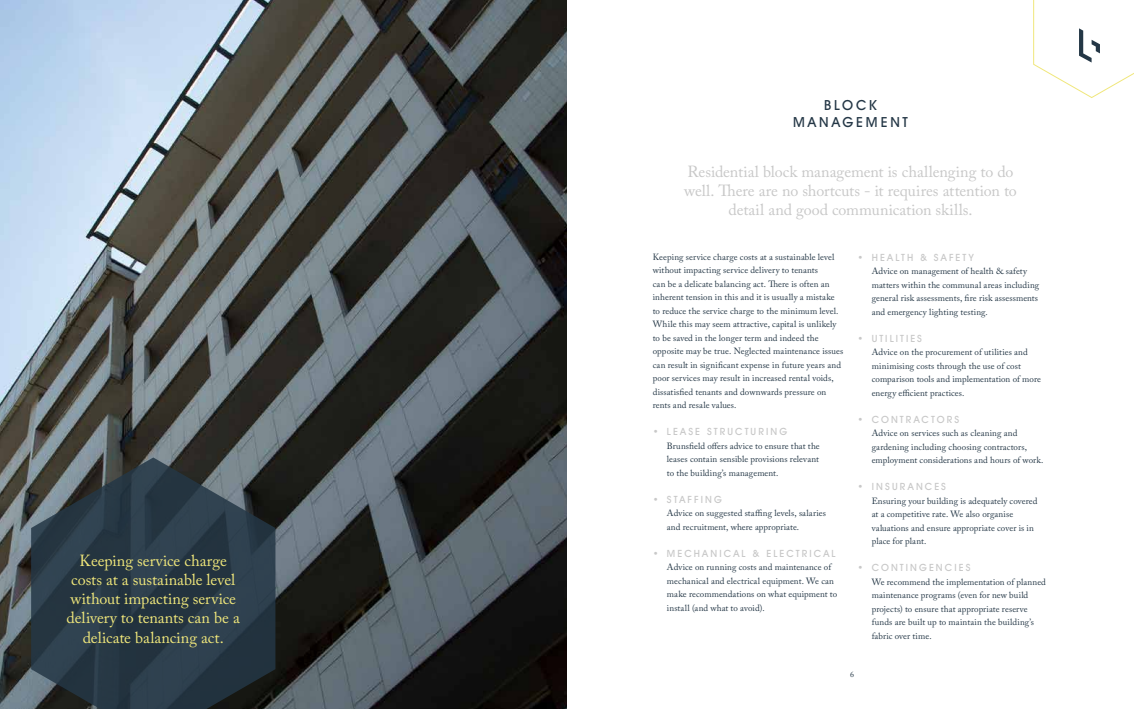
<style>
.page{position:relative;width:1134px;height:709px;background:#fff}
.page>*{position:absolute;margin:0;border:0;box-sizing:border-box;transform-origin:0 0}
.t1{font:16px/19.2px "Adobe Caslon Pro";letter-spacing:-.005em;color:#c8c8c8;text-align:center}
.t2{font:16px/19.2px "Adobe Caslon Pro";color:#f0e77b;text-align:center}
.t3{font:500 14px/17.5px "Avant Garde IT Cby BT";letter-spacing:.195em;color:#243746;text-align:center}
.t4{font:500 10px "Avant Garde IT Cby BT";letter-spacing:.205em;color:#c8c8c8}
.t5{font:9px/13.5px "Adobe Caslon Pro";letter-spacing:.01em;color:#243746}
.t6{font:8px "Adobe Caslon Pro";color:#243746}
</style>
<div class="page">
<img style="left:0;top:0;width:567px;height:709px">
<svg style="left:31px;top:457px;width:244px;height:252px;background:#2e3d48"></svg>
<svg style="left:1033px;top:0;width:101px;height:98px"></svg>
<h1 class="t2" style="left:67px;top:550px;width:175px">Keeping service charge costs at a sustainable level without impacting service delivery to tenants can be a delicate balancing act.</h1>
<h2 class="t3" style="left:793px;top:96px;width:116px">BLOCK<br>MANAGEMENT</h2>
<h1 class="t1" style="left:684px;top:162px;width:334px">Residential block management is challenging to do well. There are no shortcuts - it requires attention to detail and good communication skills.</h1>
<p class="t5" style="left:653px;top:250px;width:192px">Keeping service charge costs at a sustainable level without impacting service delivery to tenants<br>can be a delicate balancing act. There is often an inherent tension in this and it is usually a mistake to reduce the service charge to the minimum level.<br>While this may seem attractive, capital is unlikely to be saved in the longer term and indeed the opposite may be true. Neglected maintenance issues can result in significant expense in future years and poor services may result in increased rental voids, dissatisfied tenants and downwards pressure on rents and resale values.</p>
<p class="t4" style="left:653px;top:425px;width:136px">• LEASE STRUCTURING</p>
<p class="t5" style="left:667px;top:439px;width:154px;text-align:justify">Brunsfield offers advice to ensure that the leases contain sensible provisions relevant to the building’s management.</p>
<p class="t4" style="left:653px;top:493px;width:71px">• STAFFING</p>
<p class="t5" style="left:667px;top:506px;width:161px">Advice on suggested staffing levels, salaries and recruitment, where appropriate.</p>
<p class="t4" style="left:653px;top:547px;width:185px">• MECHANICAL &amp; ELECTRICAL</p>
<p class="t5" style="left:667px;top:560px;width:172px">Advice on running costs and maintenance of mechanical and electrical equipment. We can make recommendations on what equipment to install (and what to avoid).</p>
<p class="t4" style="left:857px;top:251px;width:118px">• HEALTH &amp; SAFETY</p>
<p class="t5" style="left:872px;top:264px;width:169px">Advice on management of health &amp; safety matters within the communal areas including general risk assessments, fire risk assessments and emergency lighting testing.</p>
<p class="t4" style="left:857px;top:332px;width:66px">• UTILITIES</p>
<p class="t5" style="left:872px;top:345px;width:171px">Advice on the procurement of utilities and minimising costs through the use of cost comparison tools and implementation of more energy efficient practices.</p>
<p class="t4" style="left:857px;top:413px;width:103px">• CONTRACTORS</p>
<p class="t5" style="left:872px;top:426px;width:173px">Advice on services such as cleaning and gardening including choosing contractors, employment considerations and hours of work.</p>
<p class="t4" style="left:857px;top:480px;width:90px">• INSURANCES</p>
<p class="t5" style="left:872px;top:494px;width:167px">Ensuring your building is adequately covered at a competitive rate. We also organise valuations and ensure appropriate cover is in place for plant.</p>
<p class="t4" style="left:857px;top:561px;width:114px">• CONTINGENCIES</p>
<p class="t5" style="left:872px;top:575px;width:176px">We recommend the implementation of planned maintenance programs (even for new build projects) to ensure that appropriate reserve funds are built up to maintain the building’s fabric over time.</p>
<p class="t6" style="left:850px;top:669px;width:5px">6</p>
</div>
